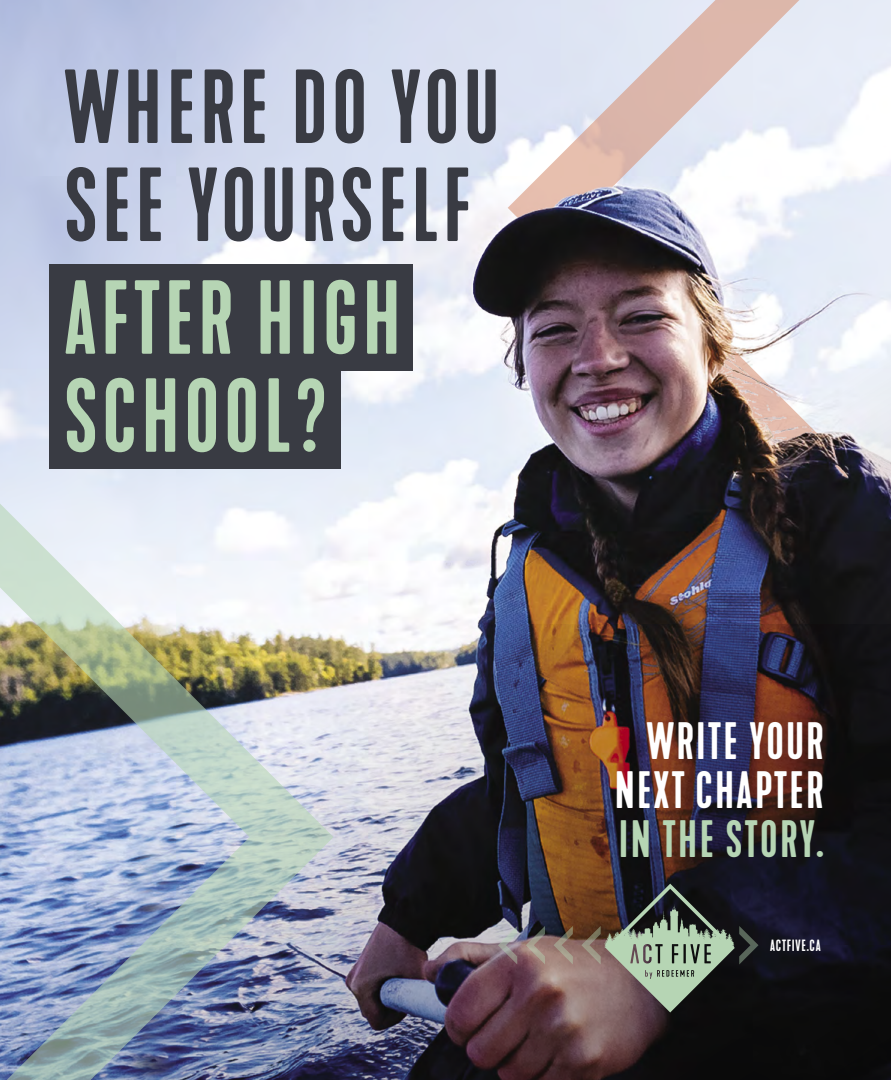
<style>
.page{position:relative;width:891px;height:1080px;background:#fff}
.page>*{position:absolute;margin:0;border:0;box-sizing:border-box;transform-origin:0 0}
.t1{font:500 condensed 98.1px/98.1px "Kapra Neue";letter-spacing:.05em;color:#393b43}
.t2{font:500 condensed 98.1px/98.1px "Kapra Neue";letter-spacing:.05em;color:#b6d5b4}
.t3{font:500 condensed 49.05px/49.1px "Kapra Neue";letter-spacing:.05em;color:#fff;text-align:right}
.t4{font:500 condensed 49.05px "Kapra Neue";letter-spacing:.05em;color:#b6d5b4}
.t5{font:500 condensed 15.15px "Kapra Neue";letter-spacing:.05em;color:#fff}
</style>
<div class="page">
<hr style="left:0;top:0;width:1px;height:1080px;background:#fff0ab">
<img style="left:0;top:304px;width:891px;height:776px">
<svg style="left:508px;top:0;width:383px;height:149px;background:#e3dee5"></svg>
<img style="left:0;top:441px;width:334px;height:639px">
<div style="left:49px;top:264px;width:364px;height:107px;background:#393b43"></div>
<div style="left:49px;top:363px;width:292px;height:106px;background:#393b43"></div>
<img style="left:427px;top:149px;width:464px;height:475px">
<svg style="left:498px;top:926px;width:19px;height:38px"></svg>
<svg style="left:526px;top:926px;width:19px;height:38px"></svg>
<svg style="left:554px;top:926px;width:19px;height:38px"></svg>
<svg style="left:581px;top:884px;width:178px;height:129px;background:#5b5b53"></svg>
<svg style="left:0;top:841px;width:27px;height:239px;background:#8ea0c8"></svg>
<p class="t1" style="left:64px;top:60px;width:436px">WHERE DO YOU<br>SEE YOURSELF</p>
<p class="t2" style="left:64px;top:271px;width:338px">AFTER HIGH<br>SCHOOL?</p>
<p class="t3" style="left:615px;top:717px;width:210px">WRITE YOUR<br>NEXT CHAPTER</p>
<p class="t4" style="left:619px;top:809px;width:206px">IN THE STORY.</p>
<p class="t5" style="left:770px;top:936px;width:52px">ACTFIVE.CA</p>
</div>
